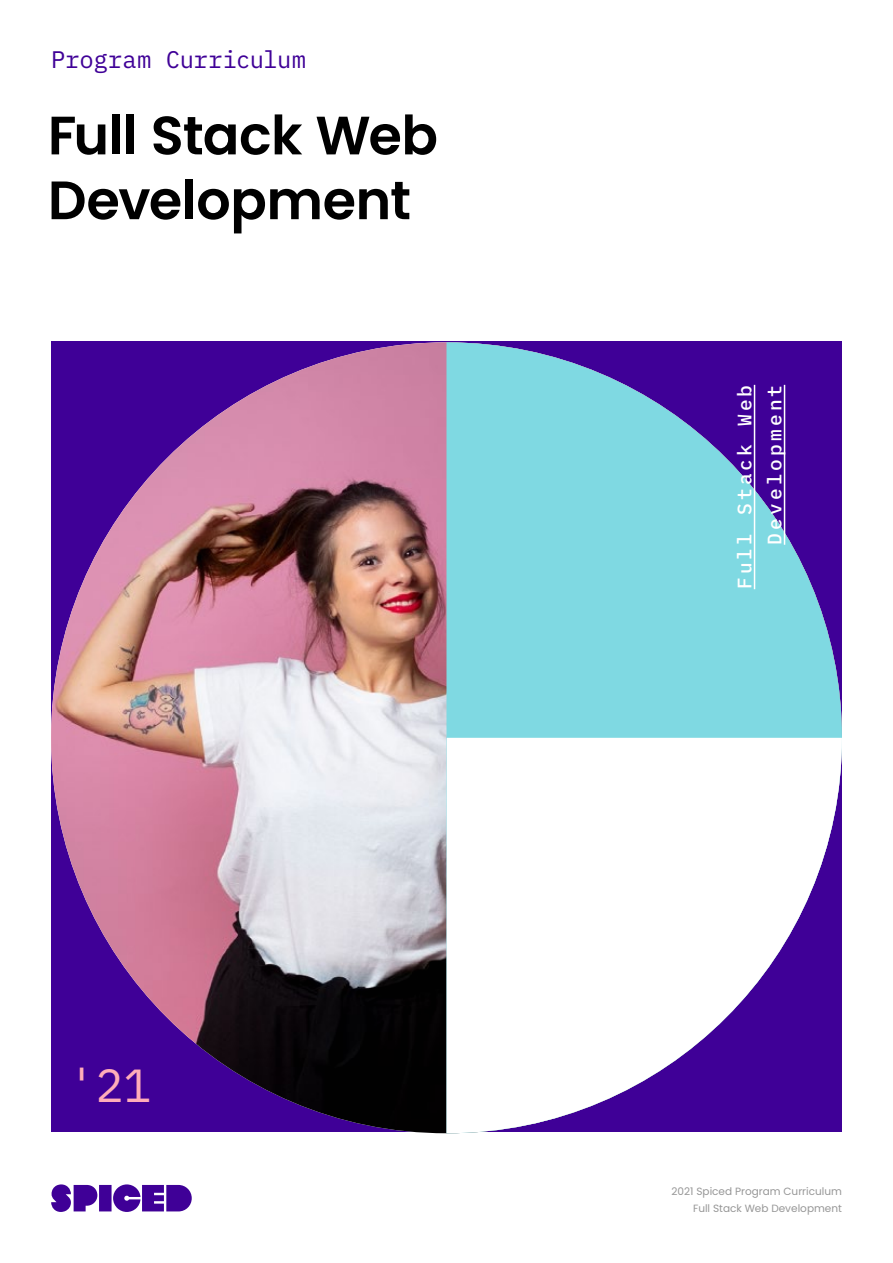
<style>
.page{position:relative;width:893px;height:1263px;background:#fff}
.page>*{position:absolute;margin:0;border:0;box-sizing:border-box;transform-origin:0 0}
.t1{font:600 54px/64.8px "Poppins";letter-spacing:-.01em;color:#000}
.t2{font:46.5px "IBM Plex Mono";color:#ffadb9}
.t3{font:24px "IBM Plex Mono";letter-spacing:-.01em;color:#3f0097}
.t4{font:500 19.5px/30px "IBM Plex Mono";letter-spacing:.16em;color:#fff;text-align:right}
.t5{font:10.5px/16.5px "Poppins";color:#969696;text-align:right}
</style>
<div class="page">
<div style="left:51px;top:341px;width:791px;height:790px;background:#3f0097"></div>
<img style="left:51px;top:342px;width:791px;height:791px;border-radius:395px">
<svg style="left:446px;top:342px;width:396px;height:396px;fill:#7fd9e2"></svg>
<svg style="left:446px;top:738px;width:396px;height:395px;fill:#fff"></svg>
<hr style="left:754px;top:385px;width:1px;height:204px;background:#fff">
<hr style="left:784px;top:385px;width:1px;height:160px;background:#fff">
<svg style="left:51px;top:1184px;width:141px;height:28px"></svg>
<h3 class="t3" style="left:51px;top:41px;width:257px">Program Curriculum</h3>
<h1 class="t1" style="left:48px;top:103px;width:392px">Full Stack Web<br>Development</h1>
<h2 class="t2" style="left:68px;top:1050px;width:85px">'21</h2>
<h3 class="t4" style="left:728px;top:589px;width:206px;rotate:-90deg">Full Stack Web<br>Development</h3>
<p class="t5" style="left:672px;top:1183px;width:172px">2021 Spiced Program Curriculum<br>Full Stack Web Development</p>
</div>
